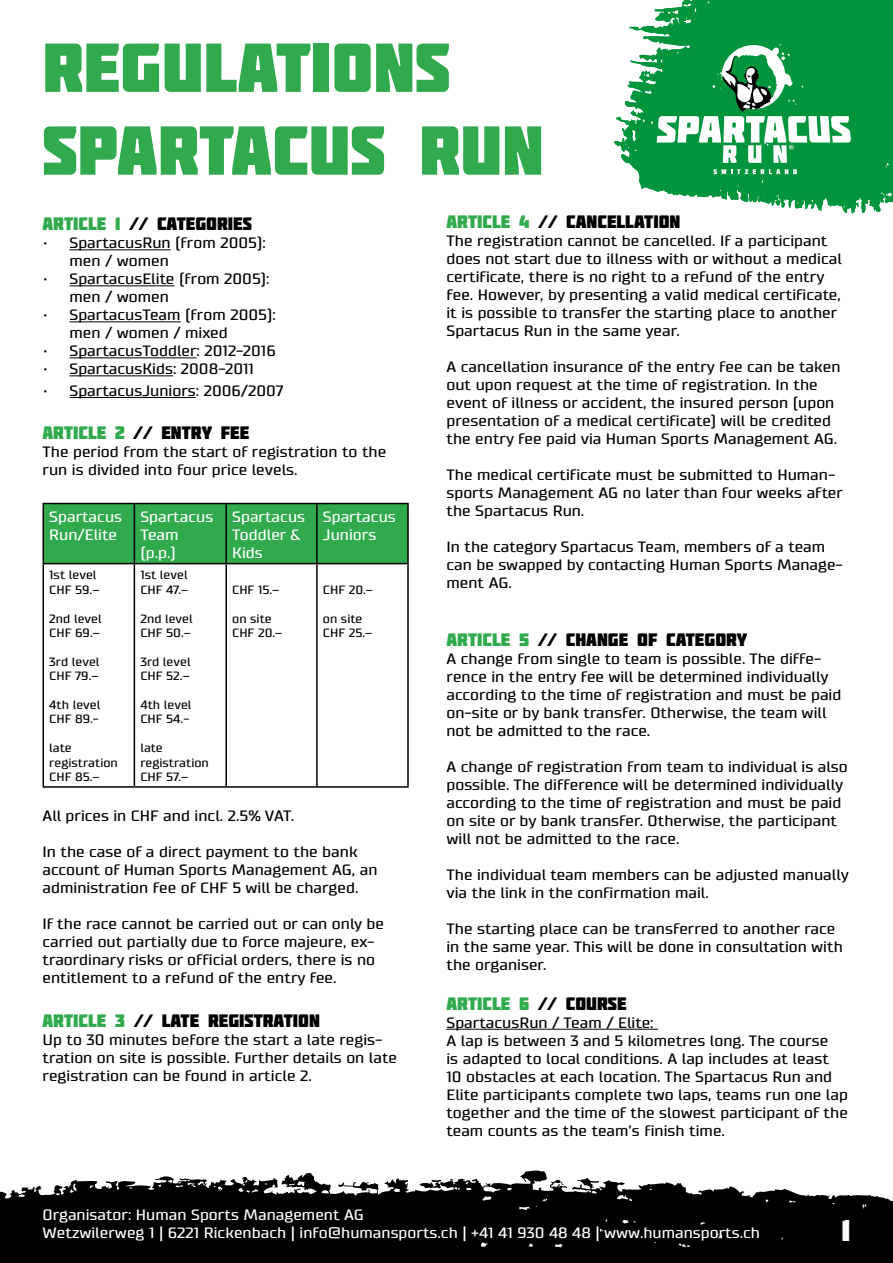
<style>
.page{position:relative;width:893px;height:1263px;background:#fff}
.page>*{position:absolute;margin:0;border:0;box-sizing:border-box;transform-origin:0 0}
.t1{font:69px/82.8px "Molot";color:#30aa4d}
.t2{font:30px "Molot";color:#fff}
.t3{font:18px "Molot";color:#000}
.t4{font:18px "Molot";color:#30aa4d}
.t5{font:15px/18px "Supermolot";color:#000}
.t6{font:15px/18px "Supermolot";color:#fff}
.t7{font:12px/14.4px "Supermolot";color:#000}
.s1{color:#30aa4d}
.s2{color:#000}
</style>
<div class="page">
<svg style="left:0;top:1170px;width:893px;height:93px;fill:#000"></svg>
<svg style="left:614px;top:0;width:279px;height:214px;fill:#00943c"></svg>
<svg style="left:714px;top:169px;width:83px;height:5px"></svg>
<svg style="left:657px;top:44px;width:194px;height:119px"></svg>
<hr style="left:70px;top:249px;width:101px;height:1px;background:#000">
<hr style="left:70px;top:285px;width:105px;height:1px;background:#000">
<hr style="left:70px;top:321px;width:111px;height:1px;background:#000">
<hr style="left:70px;top:357px;width:127px;height:1px;background:#000">
<hr style="left:70px;top:375px;width:103px;height:1px;background:#000">
<hr style="left:70px;top:397px;width:126px;height:1px;background:#000">
<div style="left:44px;top:504px;width:363px;height:59px;background:#30aa4d"></div>
<hr style="left:43px;top:503px;width:91px;height:1px;background:#000">
<hr style="left:43px;top:504px;width:1px;height:59px;background:#000">
<hr style="left:134px;top:503px;width:92px;height:1px;background:#000">
<hr style="left:134px;top:504px;width:1px;height:59px;background:#000">
<hr style="left:226px;top:503px;width:91px;height:1px;background:#000">
<hr style="left:225px;top:504px;width:2px;height:59px;background:#000">
<hr style="left:317px;top:503px;width:92px;height:1px;background:#000">
<hr style="left:316px;top:504px;width:2px;height:59px;background:#000">
<hr style="left:407px;top:504px;width:2px;height:59px;background:#000">
<hr style="left:43px;top:563px;width:91px;height:1px;background:#000">
<hr style="left:43px;top:564px;width:1px;height:222px;background:#000">
<hr style="left:134px;top:563px;width:92px;height:1px;background:#000">
<hr style="left:134px;top:564px;width:1px;height:222px;background:#000">
<hr style="left:226px;top:563px;width:91px;height:1px;background:#000">
<hr style="left:225px;top:564px;width:2px;height:222px;background:#000">
<hr style="left:317px;top:563px;width:92px;height:1px;background:#000">
<hr style="left:316px;top:564px;width:2px;height:222px;background:#000">
<hr style="left:407px;top:564px;width:2px;height:222px;background:#000">
<hr style="left:43px;top:786px;width:91px;height:2px;background:#000">
<hr style="left:134px;top:786px;width:92px;height:2px;background:#000">
<hr style="left:226px;top:786px;width:91px;height:2px;background:#000">
<hr style="left:317px;top:786px;width:92px;height:2px;background:#000">
<hr style="left:446px;top:1029px;width:212px;height:1px;background:#000">
<h1 class="t1" style="left:43px;top:25px;width:503px">REGULATIONS<br>SPARTACUS RUN</h1>
<p class="t3" style="left:43px;top:213px;width:211px"><span class="s1">ARTICLE 1</span> // CATEGORIES</p>
<p class="t5" style="left:70px;top:234px;width:198px;text-indent:-27px">• SpartacusRun (from 2005): men / women</p>
<p class="t5" style="left:70px;top:270px;width:202px;text-indent:-27px">• SpartacusElite (from 2005): men / women</p>
<p class="t5" style="left:70px;top:306px;width:208px;text-indent:-27px">• SpartacusTeam (from 2005): men / women / mixed</p>
<p class="t5" style="left:43px;top:342px;width:235px">• SpartacusToddler: 2012-2016</p>
<p class="t5" style="left:43px;top:360px;width:213px">• SpartacusKids: 2008-2011</p>
<p class="t5" style="left:43px;top:382px;width:242px">• SpartacusJuniors: 2006/2007</p>
<p class="t3" style="left:43px;top:422px;width:208px"><span class="s1">ARTICLE 2</span> // ENTRY FEE</p>
<p class="t5" style="left:43px;top:443px;width:345px">The period from the start of registration to the run is divided into four price levels.</p>
<p class="t6" style="left:49px;top:508px;width:74px">Spartacus<br>Run/Elite</p>
<p class="t6" style="left:140px;top:508px;width:74px">Spartacus<br>Team (p.p.)</p>
<p class="t6" style="left:232px;top:508px;width:74px">Spartacus<br>Toddler &amp;<br>Kids</p>
<p class="t6" style="left:323px;top:508px;width:74px">Spartacus<br>Juniors</p>
<p class="t7" style="left:49px;top:568px;width:52px">1st level<br>CHF 59.–</p>
<p class="t7" style="left:49px;top:611px;width:54px">2nd level<br>CHF 69.–</p>
<p class="t7" style="left:49px;top:654px;width:52px">3rd level<br>CHF 79.–</p>
<p class="t7" style="left:49px;top:698px;width:53px">4th level<br>CHF 89.-</p>
<p class="t7" style="left:49px;top:741px;width:70px">late registration<br>CHF 85.–</p>
<p class="t7" style="left:140px;top:568px;width:49px">1st level<br>CHF 47.–</p>
<p class="t7" style="left:140px;top:611px;width:54px">2nd level<br>CHF 50.–</p>
<p class="t7" style="left:140px;top:654px;width:52px">3rd level<br>CHF 52.–</p>
<p class="t7" style="left:140px;top:698px;width:53px">4th level<br>CHF 54.-</p>
<p class="t7" style="left:140px;top:741px;width:70px">late registration<br>CHF 57.–</p>
<p class="t7" style="left:323px;top:582px;width:52px">CHF 20.–</p>
<p class="t7" style="left:323px;top:611px;width:51px">on site<br>CHF 25.–</p>
<p class="t7" style="left:232px;top:582px;width:49px">CHF 15.–</p>
<p class="t7" style="left:232px;top:611px;width:52px">on site<br>CHF 20.–</p>
<p class="t5" style="left:43px;top:807px;width:253px">All prices in CHF and incl. 2.5% VAT.</p>
<p class="t5" style="left:43px;top:843px;width:337px">In the case of a direct payment to the bank account of Human Sports Management AG, an administration fee of CHF 5 will be charged.</p>
<p class="t5" style="left:43px;top:915px;width:343px">If the race cannot be carried out or can only be carried out partially due to force majeure, ex&shy;traordinary risks or official orders, there is no entitlement to a refund of the entry fee.</p>
<p class="t3" style="left:43px;top:1009px;width:279px"><span class="s1">ARTICLE 3</span> // LATE REGISTRATION</p>
<p class="t5" style="left:43px;top:1030px;width:356px">Up to 30 minutes before the start a late regis&shy;tration on site is possible. Further details on late registration can be found in article 2.</p>
<p class="t3" style="left:446px;top:211px;width:235px"><span class="s1">ARTICLE 4</span> // CANCELLATION</p>
<p class="t5" style="left:446px;top:232px;width:397px">The registration cannot be cancelled. If a participant does not start due to illness with or without a medical certificate, there is no right to a refund of the entry fee. However, by presenting a valid medical certificate, it is possible to transfer the starting place to another Spartacus Run in the same year.</p>
<p class="t5" style="left:446px;top:358px;width:395px">A cancellation insurance of the entry fee can be taken out upon request at the time of registration. In the event of illness or accident, the insured person (upon presentation of a medical certificate) will be credited the entry fee paid via Human Sports Management AG.</p>
<p class="t5" style="left:446px;top:466px;width:398px">The medical certificate must be submitted to Human&shy;sports Management AG no later than four weeks after the Spartacus Run.</p>
<p class="t5" style="left:446px;top:538px;width:398px">In the category Spartacus Team, members of a team can be swapped by contacting Human Sports Manage&shy;ment AG.</p>
<p class="t3" style="left:446px;top:629px;width:302px"><span class="s1">ARTICLE 5</span> // CHANGE OF CATEGORY</p>
<p class="t5" style="left:446px;top:650px;width:396px">A change from single to team is possible. The diffe&shy;rence in the entry fee will be determined individually according to the time of registration and must be paid on-site or by bank transfer. Otherwise, the team will not be admitted to the race.</p>
<p class="t5" style="left:446px;top:758px;width:403px">A change of registration from team to individual is also possible. The difference will be determined individually according to the time of registration and must be paid on site or by bank transfer. Otherwise, the participant will not be admitted to the race.</p>
<p class="t5" style="left:446px;top:866px;width:404px">The individual team members can be adjusted manually via the link in the confirmation mail.</p>
<p class="t5" style="left:446px;top:920px;width:398px">The starting place can be transferred to another race in the same year. This will be done in consultation with the organiser.</p>
<p class="t4" style="left:446px;top:993px;width:182px">ARTICLE 6 <span class="s2">// COURSE</span></p>
<p class="t5" style="left:446px;top:1014px;width:403px">SpartacusRun / Team / Elite:<br>A lap is between 3 and 5 kilometres long. The course<br>is adapted to local conditions. A lap includes at least<br>10 obstacles at each location. The Spartacus Run and Elite participants complete two laps, teams run one lap together and the time of the slowest participant of the team counts as the team’s finish time.</p>
<p class="t6" style="left:43px;top:1206px;width:719px">Organisator: Human Sports Management AG<br>Wetzwilerweg 1 | 6221 Rickenbach | info@humansports.ch | +41 41 930 48 48 | www.humansports.ch</p>
<h2 class="t2" style="left:841px;top:1213px;width:10px">1</h2>
</div>
